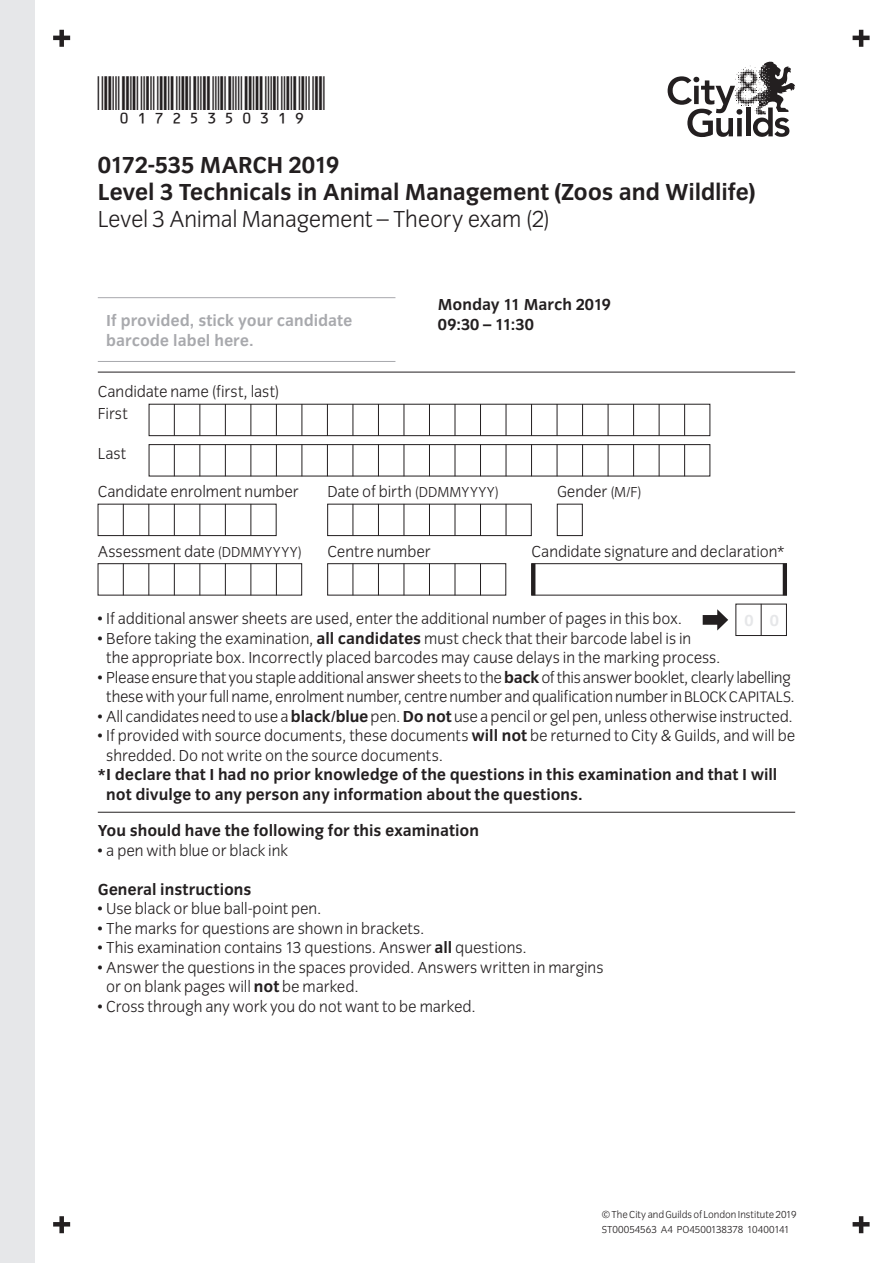
<style>
.page{position:relative;width:893px;height:1263px;background:#fff}
.page>*{position:absolute;margin:0;border:0;box-sizing:border-box;transform-origin:0 0}
.t1{font:700 24px/27px "Congress Sans Std";letter-spacing:-.01em;color:#231f20}
.t2{font:24px "Congress Sans Light Std";letter-spacing:-.01em;color:#231f20}
.t3{font:22.5px "C39 B6 mm Std HR";color:#231f20}
.t4{font:16.5px/19.5px "Congress Sans Light Std";letter-spacing:-.005em;color:#231f20}
.t5{font:700 16.5px/19.5px "Congress Sans Std";color:#231f20}
.t6{font:700 16.5px/19.5px "Congress Sans Std";color:#a8a9ad}
.t7{font:700 16.5px "Congress Sans Std";color:#e6e7e9}
.t8{font:10.5px/15px "Congress Sans Light Std";letter-spacing:-.005em;color:#231f20}
.s1{font-size:15px}
.s2{font-family:"Congress Sans Std";font-weight:700}
.s3{font-size:15.75px}
</style>
<div class="page">
<hr style="left:480px;top:563px;width:1px;height:32px;background:#231f20">
<hr style="left:455px;top:563px;width:1px;height:32px;background:#231f20">
<hr style="left:429px;top:563px;width:1px;height:32px;background:#231f20">
<hr style="left:404px;top:563px;width:1px;height:32px;background:#231f20">
<hr style="left:378px;top:563px;width:1px;height:32px;background:#231f20">
<hr style="left:353px;top:563px;width:1px;height:32px;background:#231f20">
<div style="left:327px;top:563px;width:179px;height:32px;border:1px solid #231f20"></div>
<hr style="left:506px;top:504px;width:1px;height:32px;background:#231f20">
<hr style="left:480px;top:504px;width:1px;height:32px;background:#231f20">
<hr style="left:455px;top:504px;width:1px;height:32px;background:#231f20">
<hr style="left:429px;top:504px;width:1px;height:32px;background:#231f20">
<hr style="left:404px;top:504px;width:1px;height:32px;background:#231f20">
<hr style="left:378px;top:504px;width:1px;height:32px;background:#231f20">
<hr style="left:353px;top:504px;width:1px;height:32px;background:#231f20">
<div style="left:327px;top:504px;width:204px;height:32px;border:1px solid #231f20"></div>
<hr style="left:251px;top:504px;width:1px;height:32px;background:#231f20">
<hr style="left:225px;top:504px;width:1px;height:32px;background:#231f20">
<hr style="left:200px;top:504px;width:1px;height:32px;background:#231f20">
<hr style="left:174px;top:504px;width:1px;height:32px;background:#231f20">
<hr style="left:149px;top:504px;width:1px;height:32px;background:#231f20">
<hr style="left:123px;top:504px;width:1px;height:32px;background:#231f20">
<div style="left:98px;top:504px;width:178px;height:32px;border:1px solid #231f20"></div>
<hr style="left:276px;top:563px;width:1px;height:32px;background:#231f20">
<hr style="left:251px;top:563px;width:1px;height:32px;background:#231f20">
<hr style="left:225px;top:563px;width:1px;height:32px;background:#231f20">
<hr style="left:200px;top:563px;width:1px;height:32px;background:#231f20">
<hr style="left:174px;top:563px;width:1px;height:32px;background:#231f20">
<hr style="left:149px;top:563px;width:1px;height:32px;background:#231f20">
<hr style="left:123px;top:563px;width:1px;height:32px;background:#231f20">
<div style="left:98px;top:563px;width:204px;height:32px;border:1px solid #231f20"></div>
<hr style="left:684px;top:444px;width:1px;height:32px;background:#231f20">
<hr style="left:659px;top:444px;width:1px;height:32px;background:#231f20">
<hr style="left:633px;top:444px;width:1px;height:32px;background:#231f20">
<hr style="left:608px;top:444px;width:1px;height:32px;background:#231f20">
<hr style="left:582px;top:444px;width:1px;height:32px;background:#231f20">
<hr style="left:557px;top:444px;width:1px;height:32px;background:#231f20">
<hr style="left:531px;top:444px;width:1px;height:32px;background:#231f20">
<hr style="left:506px;top:444px;width:1px;height:32px;background:#231f20">
<hr style="left:480px;top:444px;width:1px;height:32px;background:#231f20">
<hr style="left:455px;top:444px;width:1px;height:32px;background:#231f20">
<hr style="left:429px;top:444px;width:1px;height:32px;background:#231f20">
<hr style="left:404px;top:444px;width:1px;height:32px;background:#231f20">
<hr style="left:378px;top:444px;width:1px;height:32px;background:#231f20">
<hr style="left:353px;top:444px;width:1px;height:32px;background:#231f20">
<hr style="left:327px;top:444px;width:1px;height:32px;background:#231f20">
<hr style="left:302px;top:444px;width:1px;height:32px;background:#231f20">
<hr style="left:276px;top:444px;width:1px;height:32px;background:#231f20">
<hr style="left:251px;top:444px;width:1px;height:32px;background:#231f20">
<hr style="left:225px;top:444px;width:1px;height:32px;background:#231f20">
<hr style="left:200px;top:444px;width:1px;height:32px;background:#231f20">
<hr style="left:174px;top:444px;width:1px;height:32px;background:#231f20">
<div style="left:149px;top:444px;width:561px;height:32px;border:1px solid #231f20"></div>
<hr style="left:684px;top:404px;width:1px;height:32px;background:#231f20">
<hr style="left:659px;top:404px;width:1px;height:32px;background:#231f20">
<hr style="left:633px;top:404px;width:1px;height:32px;background:#231f20">
<hr style="left:608px;top:404px;width:1px;height:32px;background:#231f20">
<hr style="left:582px;top:404px;width:1px;height:32px;background:#231f20">
<hr style="left:557px;top:404px;width:1px;height:32px;background:#231f20">
<hr style="left:531px;top:404px;width:1px;height:32px;background:#231f20">
<hr style="left:506px;top:404px;width:1px;height:32px;background:#231f20">
<hr style="left:480px;top:404px;width:1px;height:32px;background:#231f20">
<hr style="left:455px;top:404px;width:1px;height:32px;background:#231f20">
<hr style="left:429px;top:404px;width:1px;height:32px;background:#231f20">
<hr style="left:404px;top:404px;width:1px;height:32px;background:#231f20">
<hr style="left:378px;top:404px;width:1px;height:32px;background:#231f20">
<hr style="left:353px;top:404px;width:1px;height:32px;background:#231f20">
<hr style="left:327px;top:404px;width:1px;height:32px;background:#231f20">
<hr style="left:302px;top:404px;width:1px;height:32px;background:#231f20">
<hr style="left:276px;top:404px;width:1px;height:32px;background:#231f20">
<hr style="left:251px;top:404px;width:1px;height:32px;background:#231f20">
<hr style="left:225px;top:404px;width:1px;height:32px;background:#231f20">
<hr style="left:200px;top:404px;width:1px;height:32px;background:#231f20">
<hr style="left:174px;top:404px;width:1px;height:32px;background:#231f20">
<div style="left:149px;top:404px;width:561px;height:32px;border:1px solid #231f20"></div>
<div style="left:557px;top:504px;width:26px;height:32px;border:1px solid #231f20"></div>
<hr style="left:761px;top:604px;width:1px;height:32px;background:#231f20">
<div style="left:736px;top:604px;width:51px;height:32px;border:1px solid #231f20"></div>
<hr style="left:783px;top:563px;width:4px;height:32px;background:#231f20">
<hr style="left:531px;top:563px;width:4px;height:32px;background:#231f20">
<div style="left:531px;top:563px;width:256px;height:32px;border:1px solid #231f20"></div>
<svg style="left:703px;top:609px;width:25px;height:21px"></svg>
<hr style="left:98px;top:372px;width:697px;height:1px;background:#231f20">
<hr style="left:98px;top:812px;width:697px;height:1px;background:#231f20">
<hr style="left:98px;top:297px;width:297px;height:1px;background:#a8a9ad">
<hr style="left:98px;top:361px;width:297px;height:1px;background:#a8a9ad">
<svg style="left:668px;top:61px;width:127px;height:76px"></svg>
<div style="left:0;top:0;width:34px;height:1263px;background:#e6e7e9"></div>
<hr style="left:53px;top:36px;width:17px;height:4px;background:#231f20">
<div style="left:59px;top:30px;width:5px;height:17px;background:#231f20"></div>
<hr style="left:853px;top:36px;width:17px;height:4px;background:#231f20">
<hr style="left:859px;top:30px;width:4px;height:17px;background:#231f20">
<svg style="left:53px;top:1222px;width:17px;height:4px"></svg>
<div style="left:59px;top:1216px;width:5px;height:17px;background:#231f20"></div>
<svg style="left:853px;top:1222px;width:17px;height:4px"></svg>
<hr style="left:859px;top:1216px;width:4px;height:17px;background:#231f20">
<h2 class="t3" style="left:98px;top:94px;width:230px">*01725350319*</h2>
<h1 class="t1" style="left:98px;top:152px;width:659px">0172-535 March 2019<br>Level 3 Technicals in Animal Management (Zoos and Wildlife)</h1>
<h1 class="t2" style="left:98px;top:206px;width:454px">Level 3 Animal Management – Theory exam (2)</h1>
<p class="t6" style="left:106px;top:311px;width:248px">If provided, stick your candidate barcode label here.</p>
<p class="t5" style="left:438px;top:295px;width:175px">Monday 11 March 2019<br>09:30 – 11:30</p>
<p class="t4" style="left:98px;top:381px;width:183px;line-height:21.3px">Candidate name (first, last)<br>First</p>
<p class="t4" style="left:98px;top:444px;width:30px">Last</p>
<p class="t4" style="left:98px;top:482px;width:202px">Candidate enrolment number</p>
<p class="t4" style="left:327px;top:482px;width:173px">Date of birth <span class="s1">(DDMMYYYY)</span></p>
<p class="t4" style="left:557px;top:482px;width:86px">Gender <span class="s1">(M/F)</span></p>
<p class="t4" style="left:98px;top:542px;width:206px">Assessment date <span class="s1">(DDMMYYYY)</span></p>
<p class="t4" style="left:327px;top:542px;width:105px">Centre number</p>
<p class="t4" style="left:531px;top:542px;width:255px">Candidate signature and declaration*</p>
<p class="t4" style="left:98px;top:609px;width:586px">• If additional answer sheets are used, enter the additional number of pages in this box.</p>
<p class="t4" style="left:106px;top:629px;width:616px;text-indent:-8px">• Before taking the examination, <span class="s2">all candidates</span> must check that their barcode label is in<br>the appropriate box. Incorrectly placed barcodes may cause delays in the marking process.</p>
<p class="t4" style="left:98px;top:668px;width:699px;text-align:center">• Please ensure that you staple additional answer sheets to the <span class="s2">back</span> of this answer booklet, clearly labelling these with your full name, enrolment number, centre number and qualification number in <span class="s3">BLOCK CAPITALS</span>.</p>
<p class="t4" style="left:98px;top:707px;width:696px">• All candidates need to use a <span class="s2">black/blue</span> pen. <span class="s2">Do not</span> use a pencil or gel pen, unless otherwise instructed.</p>
<p class="t4" style="left:106px;top:726px;width:690px;text-indent:-8px">• If provided with source documents, these documents <span class="s2">will not</span> be returned to City &amp; Guilds, and will be shredded. Do not write on the source documents.</p>
<p class="t5" style="left:106px;top:765px;width:673px;text-indent:-8px">* I declare that I had no prior knowledge of the questions in this examination and that I will not divulge to any person any information about the questions.</p>
<p class="t7" style="left:744px;top:611px;width:36px">0 0</p>
<p class="t5" style="left:98px;top:821px;width:383px">You should have the following for this examination</p>
<p class="t4" style="left:98px;top:841px;width:192px">• a pen with blue or black ink</p>
<p class="t5" style="left:98px;top:880px;width:155px">General instructions</p>
<p class="t4" style="left:98px;top:899px;width:225px">• Use black or blue ball-point pen.</p>
<p class="t4" style="left:98px;top:919px;width:328px">• The marks for questions are shown in brackets.</p>
<p class="t4" style="left:98px;top:938px;width:431px">• This examination contains 13 questions. Answer <span class="s2">all</span> questions.</p>
<p class="t4" style="left:106px;top:958px;width:499px;text-indent:-8px">• Answer the questions in the spaces provided. Answers written in margins or on blank pages will <span class="s2">not</span> be marked.</p>
<p class="t4" style="left:98px;top:997px;width:379px">• Cross through any work you do not want to be marked.</p>
<p class="t8" style="left:602px;top:1207px;width:196px">© The City and Guilds of London Institute 2019<br>ST00054563 A4 PO4500138378 10400141</p>
</div>
